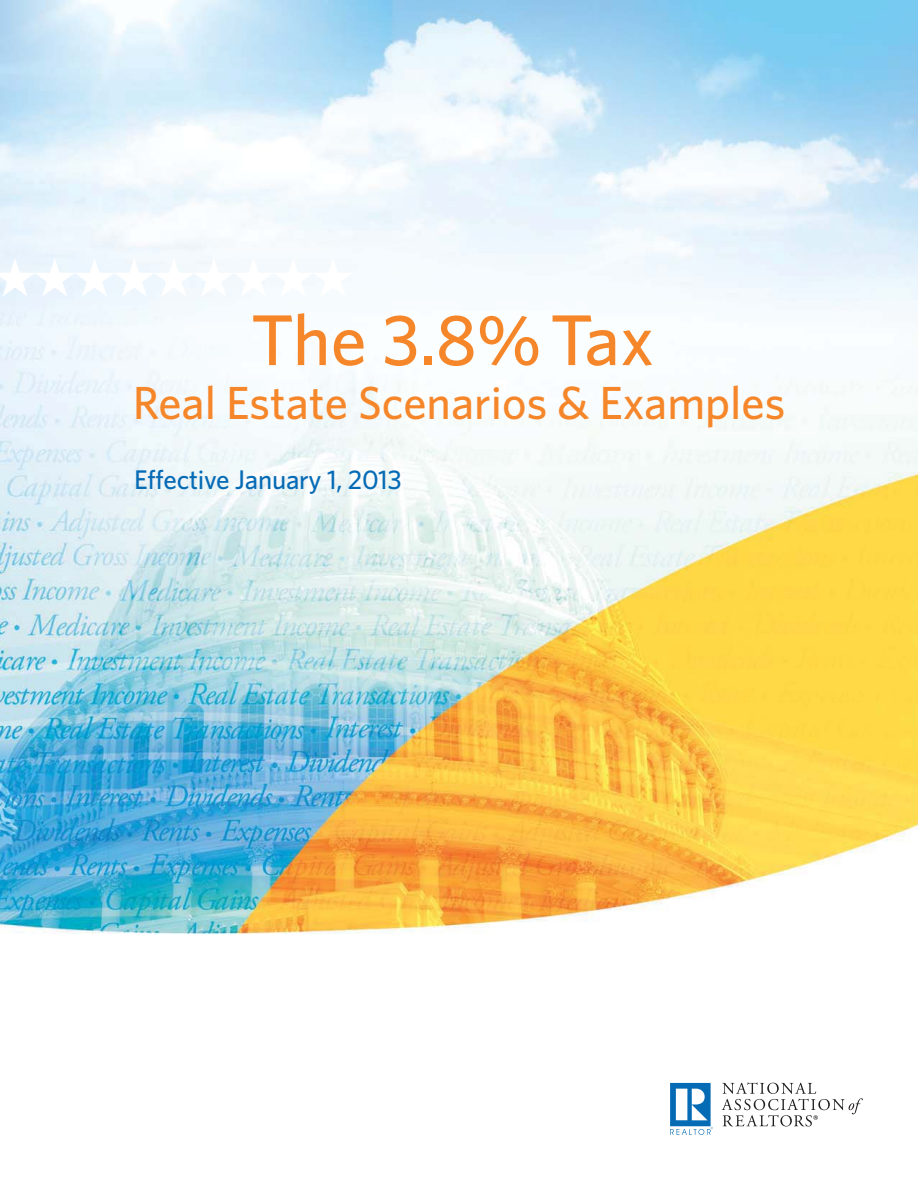
<style>
.page{position:relative;width:918px;height:1188px;background:#fff}
.page>*{position:absolute;margin:0;border:0;box-sizing:border-box;transform-origin:0 0}
.t1{font:500 72px "Whitney HTF";letter-spacing:-.01em;color:#f6862a}
.t2{font:500 46.5px "Whitney HTF";color:#f6862a}
.t3{font:500 27px "Whitney HTF";letter-spacing:-.01em;color:#066bb5}
</style>
<div class="page">
<img style="left:0;top:0;width:918px;height:1127px">
<svg style="left:670px;top:1083px;width:43px;height:52px"></svg>
<svg style="left:722px;top:1082px;width:141px;height:44px"></svg>
<div style="left:0;top:257px;width:353px;height:40px;background:#f1f8fd"></div>
<h1 class="t1" style="left:251px;top:297px;width:405px">The 3.8% Tax</h1>
<p class="t2" style="left:133px;top:375px;width:654px">Real Estate Scenarios &amp; Examples</p>
<p class="t3" style="left:134px;top:464px;width:269px">Effective January 1, 2013</p>
</div>
